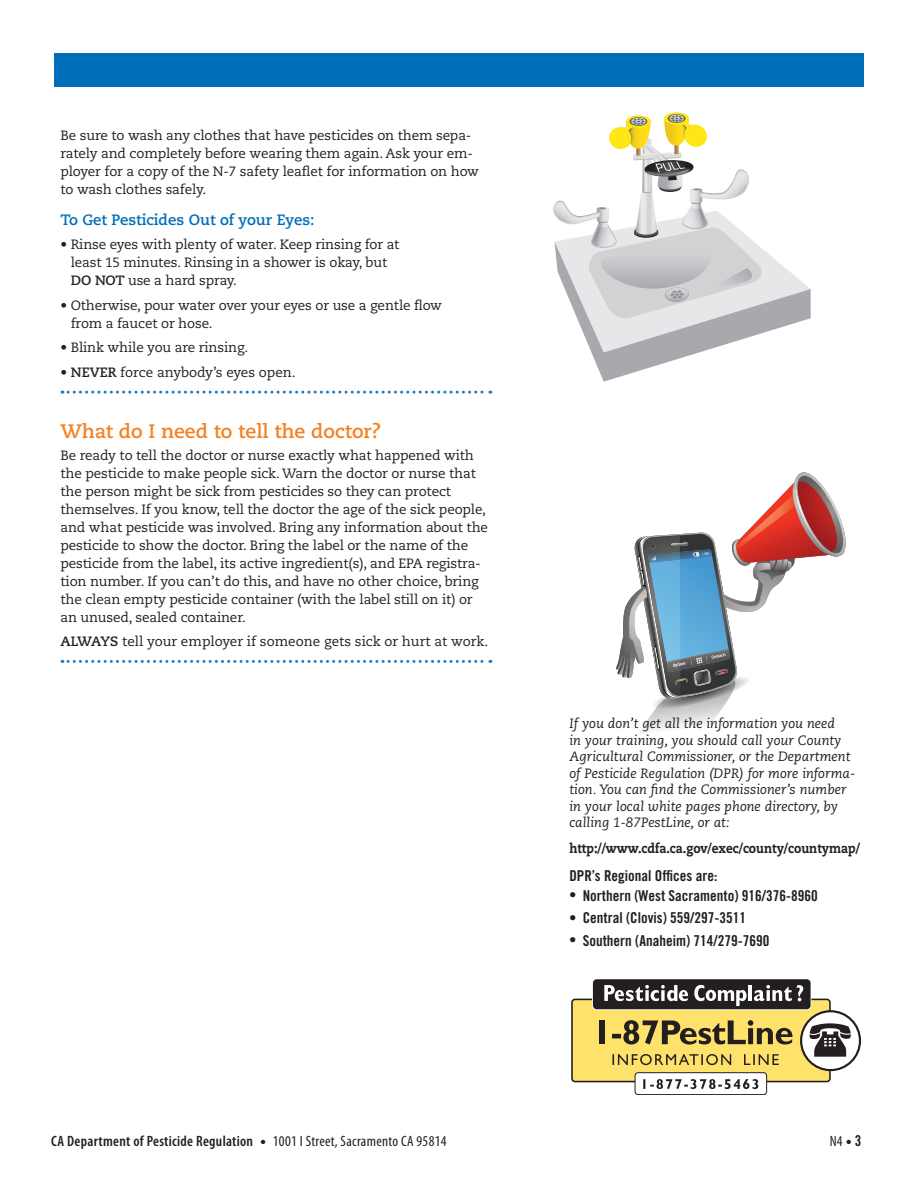
<style>
.page{position:relative;width:918px;height:1188px;background:#fff}
.page>*{position:absolute;margin:0;border:0;box-sizing:border-box;transform-origin:0 0}
.Question{font:700 19.5px "Caecilia LT Std";color:#f58220}
.t1{font:15px "Trade Gothic LT Std Bd Cn 20";color:#231f20}
.t2{font:condensed 15px "Myriad Pro";letter-spacing:.02em;color:#231f20}
.t3{font:600 condensed 15px "Myriad Pro";letter-spacing:.02em;color:#231f20}
.subhead{font:700 15px "Caecilia LT Std";color:#006eb9}
.Answer_body_copy_NO{font:13.5px/18px "Caecilia LT Std";letter-spacing:-.01em;color:#231f20}
.t4{font:italic 13.5px/16.5px "Caecilia LT Std";letter-spacing:.005em;color:#231f20}
.Answer_body_last_lin{font:13.5px "Caecilia LT Std";color:#231f20}
.t5{font:800 13.5px "Caecilia LT Std";color:#231f20;scale:.88 1}
.s1{font-weight:700}
.s2{font-family:"Trade Gothic LT Std Bd Cn 20";font-stretch:normal}
</style>
<div class="page">
<div style="left:54px;top:53px;width:810px;height:33px;background:#006eb9"></div>
<svg style="left:62px;top:391px;width:429px;height:3px"></svg>
<svg style="left:62px;top:660px;width:429px;height:3px"></svg>
<img style="left:564px;top:86px;width:67px;height:1px">
<img style="left:631px;top:86px;width:120px;height:27px">
<svg style="left:553px;top:113px;width:258px;height:269px"></svg>
<svg style="left:616px;top:472px;width:230px;height:254px"></svg>
<div style="left:572px;top:999px;width:258px;height:83px;background:#ffe26b;border-radius:3px"></div>
<div style="left:571px;top:999px;width:260px;height:83px;border:2px solid #231f20;border-radius:3px"></div>
<div style="left:592px;top:978px;width:219px;height:32px;border:3px solid #fff;border-radius:3px"></div>
<div style="left:594px;top:980px;width:216px;height:28px;background:#231f20;border-radius:3px"></div>
<div style="left:593px;top:979px;width:218px;height:30px;border:2px solid #231f20;border-radius:3px"></div>
<div style="left:599px;top:1020px;width:5px;height:24px;background:#231f20"></div>
<svg style="left:612px;top:1020px;width:181px;height:25px"></svg>
<svg style="left:613px;top:1054px;width:118px;height:11px"></svg>
<svg style="left:744px;top:1054px;width:35px;height:11px"></svg>
<svg style="left:801px;top:1011px;width:59px;height:59px"></svg>
<div style="left:800px;top:1010px;width:61px;height:61px;border:2px solid #231f20;border-radius:50%"></div>
<svg style="left:810px;top:1023px;width:41px;height:34px"></svg>
<div style="left:635px;top:1073px;width:132px;height:22px;background:#fff;border-radius:3px"></div>
<div style="left:635px;top:1072px;width:132px;height:23px;border:1px solid #231f20;border-radius:3px"></div>
<svg style="left:643px;top:1079px;width:115px;height:10px"></svg>
<svg style="left:604px;top:985px;width:84px;height:16px"></svg>
<svg style="left:694px;top:985px;width:53px;height:21px"></svg>
<hr style="left:749px;top:985px;width:3px;height:16px;background:#fff">
<svg style="left:754px;top:985px;width:49px;height:16px"></svg>
<p class="Answer_body_copy_NO" style="left:60px;top:127px;width:420px">Be sure to wash any clothes that have pesticides on them sepa&shy;rately and completely before wearing them again. Ask your em&shy;ployer for a copy of the N-7 safety leaflet for information on how to wash clothes safely.</p>
<p class="subhead" style="left:60px;top:211px;width:256px">To Get Pesticides Out of your Eyes:</p>
<p class="Answer_body_copy_NO" style="left:71px;top:235px;width:330px;text-indent:-10px">• Rinse eyes with plenty of water. Keep rinsing for at least 15 minutes. Rinsing in a shower is okay, but<br><span class="s1">DO NOT</span> use a hard spray.</p>
<p class="Answer_body_copy_NO" style="left:71px;top:296px;width:373px;text-indent:-10px">• Otherwise, pour water over your eyes or use a gentle flow from a faucet or hose.</p>
<p class="Answer_body_copy_NO" style="left:60px;top:339px;width:189px">• Blink while you are rinsing.</p>
<p class="Answer_body_last_lin" style="left:60px;top:365px;width:237px">• <span class="s1">NEVER</span> force anybody’s eyes open.</p>
<p class="Question" style="left:60px;top:420px;width:322px">What do I need to tell the doctor?</p>
<p class="Answer_body_copy_NO" style="left:60px;top:446px;width:429px">Be ready to tell the doctor or nurse exactly what happened with the pesticide to make people sick. Warn the doctor or nurse that the person might be sick from pesticides so they can protect themselves. If you know, tell the doctor the age of the sick people, and what pesticide was involved. Bring any information about the pesticide to show the doctor. Bring the label or the name of the pesticide from the label, its active ingredient(s), and EPA registra&shy;tion number. If you can’t do this, and have no other choice, bring the clean empty pesticide container (with the label still on it) or an unused, sealed container.</p>
<p class="Answer_body_last_lin" style="left:60px;top:634px;width:429px"><span class="s1">ALWAYS</span> tell your employer if someone gets sick or hurt at work.</p>
<p class="t4" style="left:569px;top:716px;width:287px">If you don’t get all the information you need<br>in your training, you should call your County Agricultural Commissioner, or the Department of Pesticide Regulation (DPR) for more informa&shy;tion. You can find the Commissioner’s number in your local white pages phone directory, by calling 1-87PestLine, or at:</p>
<p class="t5" style="left:569px;top:840px;width:332px">http://www.cdfa.ca.gov/exec/county/countymap/</p>
<p class="t1" style="left:569px;top:867px;width:149px">DPR’s Regional Offices are:</p>
<p class="t1" style="left:569px;top:886px;width:250px">● Northern (West Sacramento) 916/376-8960</p>
<p class="t1" style="left:569px;top:909px;width:178px">● Central (Clovis) 559/297-3511</p>
<p class="t1" style="left:569px;top:931px;width:201px">● Southern (Anaheim) 714/279-7690</p>
<p class="t3" style="left:51px;top:1132px;width:203px">CA Department of Pesticide Regulation</p>
<p class="t2" style="left:261px;top:1132px;width:187px">● 1001 I Street, Sacramento CA 95814</p>
<p class="t2" style="left:830px;top:1132px;width:33px">N4 ● <span class="s2">3</span></p>
</div>
